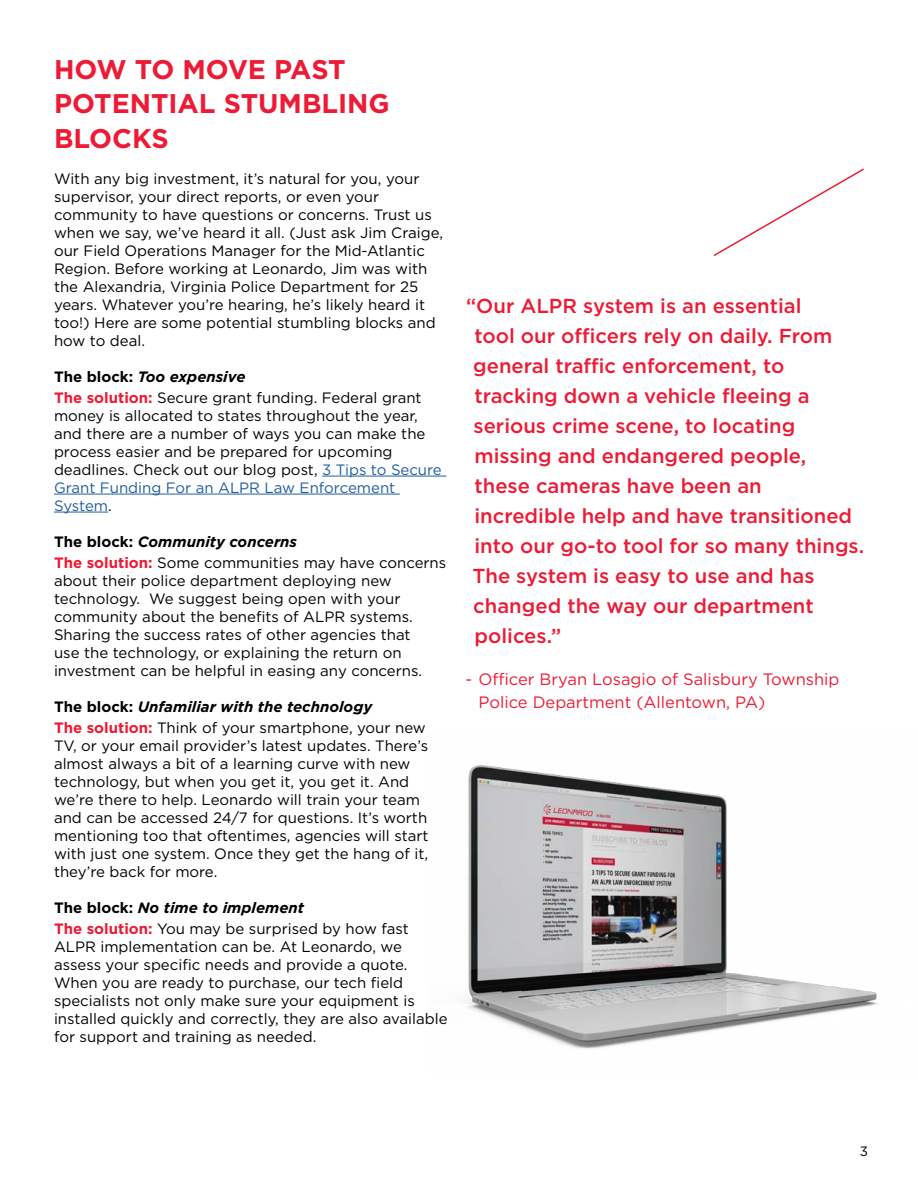
<style>
.page{position:relative;width:918px;height:1188px;background:#fff}
.page>*{position:absolute;margin:0;border:0;box-sizing:border-box;transform-origin:0 0}
.t1{font:700 27px/34.2px "Gotham";color:#ed1b35}
.t2{font:500 20.25px/30px "Gotham";color:#ed1b35}
.t3{font:16.5px/22.8px "Gotham";color:#ed1b35}
.t4{font:15px/18px "Gotham";color:#000}
.t5{font:13.5px "Gotham";color:#000}
.s1{font-weight:700}
.s2{font-weight:700;font-style:italic}
.s3{font-weight:700;color:#ed1b35}
.s4{color:#215e9e}
</style>
<div class="page">
<img style="left:465px;top:765px;width:413px;height:284px">
<hr style="left:322px;top:476px;width:124px;height:1px;background:#215e9e">
<hr style="left:54px;top:494px;width:346px;height:1px;background:#215e9e">
<hr style="left:54px;top:512px;width:54px;height:1px;background:#215e9e">
<svg style="left:713px;top:168px;width:151px;height:88px"></svg>
<h1 class="t1" style="left:54px;top:52px;width:337px">HOW TO MOVE PAST<br>POTENTIAL STUMBLING<br>BLOCKS</h1>
<p class="t4" style="left:54px;top:169px;width:391px">With any big investment, it’s natural for you, your supervisor, your direct reports, or even your community to have questions or concerns. Trust us when we say, we’ve heard it all. (Just ask Jim Craige, our Field Operations Manager for the Mid-Atlantic Region. Before working at Leonardo, Jim was with the Alexandria, Virginia Police Department for 25 years. Whatever you’re hearing, he’s likely heard it too!) Here are some potential stumbling blocks and how to deal.</p>
<p class="t4" style="left:54px;top:365px;width:369px;line-height:21px"><span class="s1">The block:</span> <span class="s2">Too expensive<br></span><span class="s3">The solution:</span> Secure grant funding. Federal grant</p>
<p class="t4" style="left:54px;top:406px;width:389px">money is allocated to states throughout the year, and there are a number of ways you can make the process easier and be prepared for upcoming deadlines. Check out our blog post, <span class="s4">3 Tips to Secure Grant Funding For an ALPR Law Enforcement System</span>.</p>
<p class="t4" style="left:54px;top:530px;width:394px;line-height:21px"><span class="s1">The block:</span> <span class="s2">Community concerns<br></span><span class="s3">The solution:</span> Some communities may have concerns</p>
<p class="t4" style="left:54px;top:571px;width:370px">about their police department deploying new technology. We suggest being open with your community about the benefits of ALPR systems.<br>Sharing the success rates of other agencies that use the technology, or explaining the return on investment can be helpful in easing any concerns.</p>
<p class="t4" style="left:54px;top:695px;width:373px;line-height:21px"><span class="s1">The block:</span> <span class="s2">Unfamiliar with the technology<br></span><span class="s3">The solution:</span> Think of your smartphone, your new</p>
<p class="t4" style="left:54px;top:736px;width:376px">TV, or your email provider’s latest updates. There’s almost always a bit of a learning curve with new technology, but when you get it, you get it. And we’re there to help. Leonardo will train your team and can be accessed 24/7 for questions. It’s worth mentioning too that oftentimes, agencies will start with just one system. Once they get the hang of it, they’re back for more.</p>
<p class="t4" style="left:54px;top:896px;width:356px;line-height:21px"><span class="s1">The block:</span> <span class="s2">No time to implement<br></span><span class="s3">The solution:</span> You may be surprised by how fast</p>
<p class="t4" style="left:54px;top:937px;width:395px">ALPR implementation can be. At Leonardo, we assess your specific needs and provide a quote.<br>When you are ready to purchase, our tech field specialists not only make sure your equipment is installed quickly and correctly, they are also available for support and training as needed.</p>
<p class="t2" style="left:473px;top:291px;width:393px;text-indent:-6px">“Our ALPR system is an essential<br>tool our officers rely on daily. From general traffic enforcement, to tracking down a vehicle fleeing a serious crime scene, to locating missing and endangered people, these cameras have been an incredible help and have transitioned into our go-to tool for so many things.<br>The system is easy to use and has changed the way our department polices.”</p>
<p class="t3" style="left:478px;top:667px;width:363px;text-indent:-13px">- Officer Bryan Losagio of Salisbury Township<br>Police Department (Allentown, PA)</p>
<p class="t5" style="left:860px;top:1142px;width:10px">3</p>
</div>
